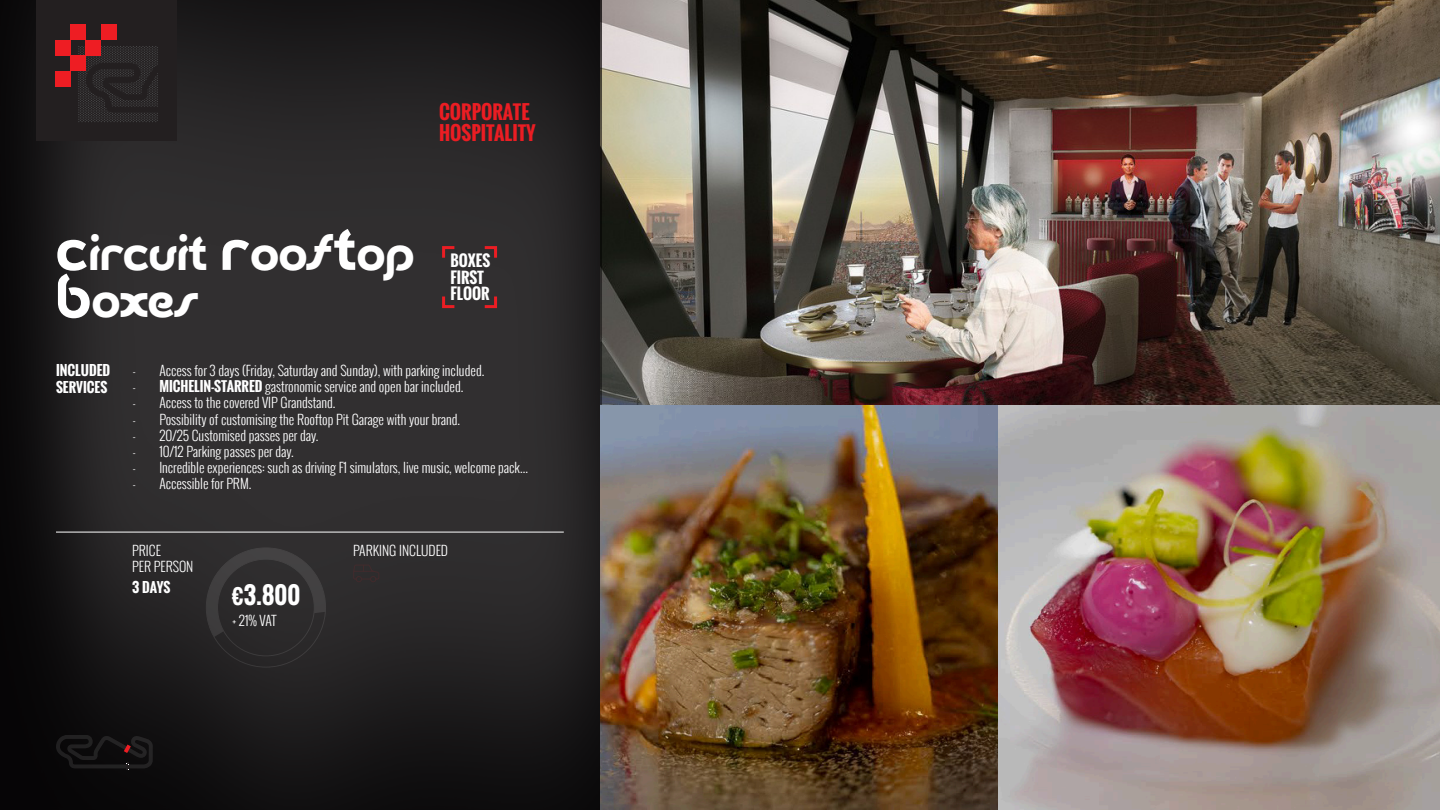
<style>
.page{position:relative;width:1440px;height:810px;background:#fff}
.page>*{position:absolute;margin:0;border:0;box-sizing:border-box;transform-origin:0 0}
.t1{font:48px/47.5px "Novan";color:#fff}
.t2{font:700 23.25px "Oswald";color:#fff}
.t3{font:700 18.98px/20.9px "Oswald";color:#eb1d23}
.t4{font:700 15.23px/16.6px "Oswald";color:#fff}
.t5{font:300 13.5px/16.2px "Oswald";color:#fff}
.t6{font:700 13.5px/16.2px "Oswald";color:#fff}
.s1{font-size:58.5px}
.s2{font-weight:700}
</style>
<div class="page">
<img style="left:602px;top:0;width:838px;height:810px">
<img style="left:0;top:0;width:602px;height:810px">
<hr style="left:56px;top:532px;width:508px;height:1px;background:#fff">
<svg style="left:353px;top:564px;width:27px;height:19px"></svg>
<div style="left:36px;top:0;width:141px;height:141px;background:#231f20"></div>
<svg style="left:78px;top:46px;width:80px;height:76px"></svg>
<div style="left:101px;top:25px;width:15px;height:15px;background:#ee1d23"></div>
<div style="left:71px;top:25px;width:15px;height:15px;background:#ee1d23"></div>
<div style="left:86px;top:40px;width:15px;height:16px;background:#ee1d23"></div>
<div style="left:55px;top:40px;width:15px;height:16px;background:#ee1d23"></div>
<div style="left:71px;top:56px;width:15px;height:15px;background:#ee1d23"></div>
<div style="left:55px;top:71px;width:15px;height:16px;background:#ee1d23"></div>
<svg style="left:206px;top:547px;width:120px;height:121px;background:#2f2d2e"></svg>
<svg style="left:56px;top:735px;width:97px;height:35px;background:#161314"></svg>
<svg style="left:441px;top:245px;width:16px;height:16px"></svg>
<svg style="left:441px;top:293px;width:16px;height:17px"></svg>
<svg style="left:482px;top:245px;width:17px;height:16px"></svg>
<svg style="left:482px;top:293px;width:17px;height:17px"></svg>
<h3 class="t3" style="left:439px;top:102px;width:98px">CORPORATE<br>HOSPITALITY</h3>
<h1 class="t1" style="left:56px;top:232px;width:361px"><span class="s1">C</span>ircuit <span class="s1">R</span>oof<span class="s1">t</span>op<br><span class="s1">B</span>oxes</h1>
<p class="t4" style="left:450px;top:252px;width:41px">BOXES<br>FIRST<br>FLOOR</p>
<p class="t6" style="left:56px;top:363px;width:56px">INCLUDED<br>SERVICES</p>
<p class="t5" style="left:132px;top:362px;width:354px">- Access for 3 days (Friday, Saturday and Sunday), with parking included.</p>
<p class="t5" style="left:132px;top:378px;width:333px">- <span class="s2">MICHELIN-STARRED</span> gastronomic service and open bar included.</p>
<p class="t5" style="left:132px;top:395px;width:205px">- Access to the covered VIP Grandstand.</p>
<p class="t5" style="left:132px;top:411px;width:329px">- Possibility of customising the Rooftop Pit Garage with your brand.</p>
<p class="t5" style="left:132px;top:427px;width:188px">- 20/25 Customised passes per day.</p>
<p class="t5" style="left:132px;top:443px;width:163px">- 10/12 Parking passes per day.</p>
<p class="t5" style="left:132px;top:459px;width:397px">- Incredible experiences: such as driving F1 simulators, live music, welcome pack...</p>
<p class="t5" style="left:132px;top:476px;width:121px">- Accessible for PRM.</p>
<p class="t5" style="left:132px;top:542px;width:63px">PRICE<br>PER PERSON</p>
<p class="t6" style="left:132px;top:580px;width:40px">3 DAYS</p>
<h2 class="t2" style="left:232px;top:578px;width:70px">€3.800</h2>
<p class="t5" style="left:232px;top:613px;width:46px">+ 21% VAT</p>
<p class="t5" style="left:353px;top:542px;width:96px">PARKING INCLUDED</p>
</div>
